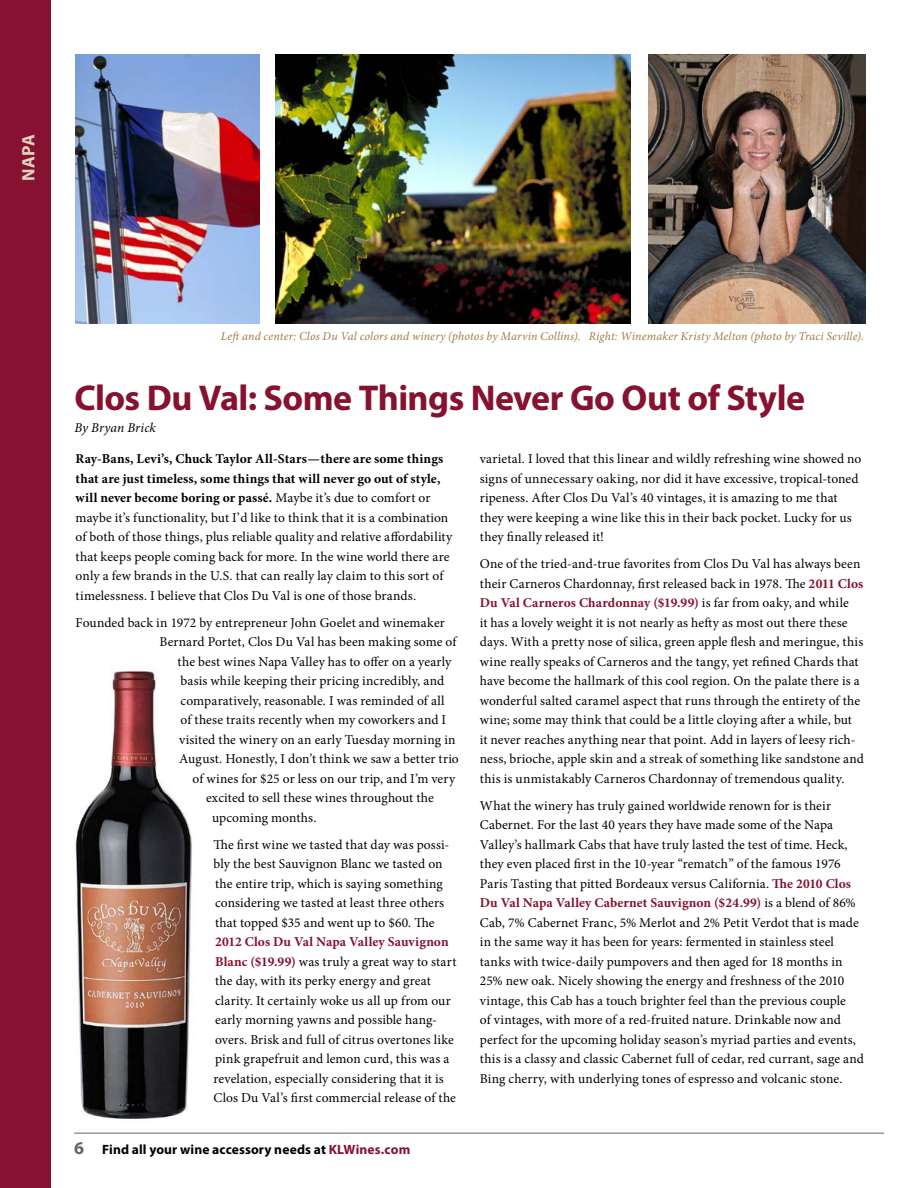
<style>
.page{position:relative;width:918px;height:1188px;background:#fff}
.page>*{position:absolute;margin:0;border:0;box-sizing:border-box;transform-origin:0 0}
.t1{font:700 36px "Myriad Pro";letter-spacing:-.015em;color:#861130}
.t2{font:700 18px "Myriad Pro";color:#e4d2bf}
.t3{font:13.5px/19.5px "Minion Pro";letter-spacing:.01em;color:#000}
.t4{font:700 13.5px "Myriad Pro";letter-spacing:.01em;color:#000}
.t5{font:italic 13.5px "Minion Pro";letter-spacing:.005em;color:#000}
.t6{font:italic 12px "Minion Pro";letter-spacing:.015em;color:#a07b46}
.s1{font-weight:700}
.s2{font-weight:700;color:#861130}
.s3{font-size:18px;color:#636466}
.s4{color:#861130}
</style>
<div class="page">
<img style="left:75px;top:671px;width:117px;height:448px">
<div style="left:0;top:0;width:51px;height:1188px;background:#861130"></div>
<hr style="left:74px;top:1133px;width:810px;height:1px;background:#636466">
<img style="left:648px;top:54px;width:217px;height:270px">
<img style="left:76px;top:54px;width:183px;height:270px">
<img style="left:275px;top:54px;width:356px;height:270px">
<h2 class="t2" style="left:17px;top:181px;width:48px;rotate:-90deg">NAPA</h2>
<p class="t6" style="left:221px;top:328px;width:645px">Left and center: Clos Du Val colors and winery (photos by Marvin Collins). Right: Winemaker Kristy Melton (photo by Traci Seville).</p>
<h1 class="t1" style="left:74px;top:374px;width:732px">Clos Du Val: Some Things Never Go Out of Style</h1>
<p class="t5" style="left:74px;top:418px;width:83px">By Bryan Brick</p>
<p class="t3" style="left:76px;top:449px;width:378px"><span class="s1">Ray-Bans, Levi’s, Chuck Taylor All-Stars—there are some things that are just timeless, some things that will never go out of style, will never become boring or passé.</span> Maybe it’s due to comfort or maybe it’s functionality, but I’d like to think that it is a combination of both of those things, plus reliable quality and relative affordability that keeps people coming back for more. In the wine world there are only a few brands in the U.S. that can really lay claim to this sort of timelessness. I believe that Clos Du Val is one of those brands.</p>
<p class="t3" style="left:76px;top:613px;width:371px">Founded back in 1972 by entrepreneur John Goelet and winemaker</p>
<p class="t3" style="left:160px;top:632px;width:298px">Bernard Portet, Clos Du Val has been making some of</p>
<p class="t3" style="left:178px;top:652px;width:275px">the best wines Napa Valley has to offer on a yearly</p>
<p class="t3" style="left:181px;top:671px;width:265px">basis while keeping their pricing incredibly, and</p>
<p class="t3" style="left:181px;top:691px;width:266px">comparatively, reasonable. I was reminded of all</p>
<p class="t3" style="left:181px;top:710px;width:267px">of these traits recently when my coworkers and I</p>
<p class="t3" style="left:179px;top:730px;width:278px">visited the winery on an early Tuesday morning in</p>
<p class="t3" style="left:179px;top:749px;width:281px">August. Honestly, I don’t think we saw a better trio</p>
<p class="t3" style="left:193px;top:769px;width:264px">of wines for $25 or less on our trip, and I’m very</p>
<p class="t3" style="left:206px;top:788px;width:229px">excited to sell these wines throughout the</p>
<p class="t3" style="left:212px;top:808px;width:106px">upcoming months.</p>
<p class="t3" style="left:214px;top:835px;width:237px">The first wine we tasted that day was possi&shy;bly the best Sauvignon Blanc we tasted on the entire trip, which is saying something considering we tasted at least three others that topped $35 and went up to $60. The</p>
<p class="t3" style="left:214px;top:932px;width:244px"><span class="s2">2012 Clos Du Val Napa Valley Sauvignon Blanc ($19.99)</span> was truly a great way to start the day, with its perky energy and great clarity. It certainly woke us all up from our early morning yawns and possible hang&shy;overs. Brisk and full of citrus overtones like pink grapefruit and lemon curd, this was a revelation, especially considering that it is Clos Du Val’s first commercial release of the</p>
<p class="t4" style="left:74px;top:1140px;width:338px"><span class="s3">6</span> Find all your wine accessory needs at <span class="s4">KLWines.com</span></p>
<p class="t3" style="left:480px;top:449px;width:383px">varietal. I loved that this linear and wildly refreshing wine showed no signs of unnecessary oaking, nor did it have excessive, tropical-toned ripeness. After Clos Du Val’s 40 vintages, it is amazing to me that they were keeping a wine like this in their back pocket. Lucky for us they finally released it!</p>
<p class="t3" style="left:480px;top:554px;width:386px">One of the tried-and-true favorites from Clos Du Val has always been their Carneros Chardonnay, first released back in 1978. The <span class="s2">2011 Clos Du Val Carneros Chardonnay ($19.99)</span> is far from oaky, and while<br>it has a lovely weight it is not nearly as hefty as most out there these days. With a pretty nose of silica, green apple flesh and meringue, this wine really speaks of Carneros and the tangy, yet refined Chards that have become the hallmark of this cool region. On the palate there is a wonderful salted caramel aspect that runs through the entirety of the wine; some may think that could be a little cloying after a while, but<br>it never reaches anything near that point. Add in layers of leesy rich&shy;ness, brioche, apple skin and a streak of something like sandstone and this is unmistakably Carneros Chardonnay of tremendous quality.</p>
<p class="t3" style="left:480px;top:796px;width:386px">What the winery has truly gained worldwide renown for is their Cabernet. For the last 40 years they have made some of the Napa Valley’s hallmark Cabs that have truly lasted the test of time. Heck, they even placed first in the 10-year “rematch” of the famous 1976<br>Paris Tasting that pitted Bordeaux versus California. <span class="s2">The 2010 Clos Du Val Napa Valley Cabernet Sauvignon ($24.99)</span> is a blend of 86% Cab, 7% Cabernet Franc, 5% Merlot and 2% Petit Verdot that is made in the same way it has been for years: fermented in stainless steel tanks with twice-daily pumpovers and then aged for 18 months in 25% new oak. Nicely showing the energy and freshness of the 2010 vintage, this Cab has a touch brighter feel than the previous couple<br>of vintages, with more of a red-fruited nature. Drinkable now and perfect for the upcoming holiday season’s myriad parties and events, this is a classy and classic Cabernet full of cedar, red currant, sage and Bing cherry, with underlying tones of espresso and volcanic stone.</p>
</div>
